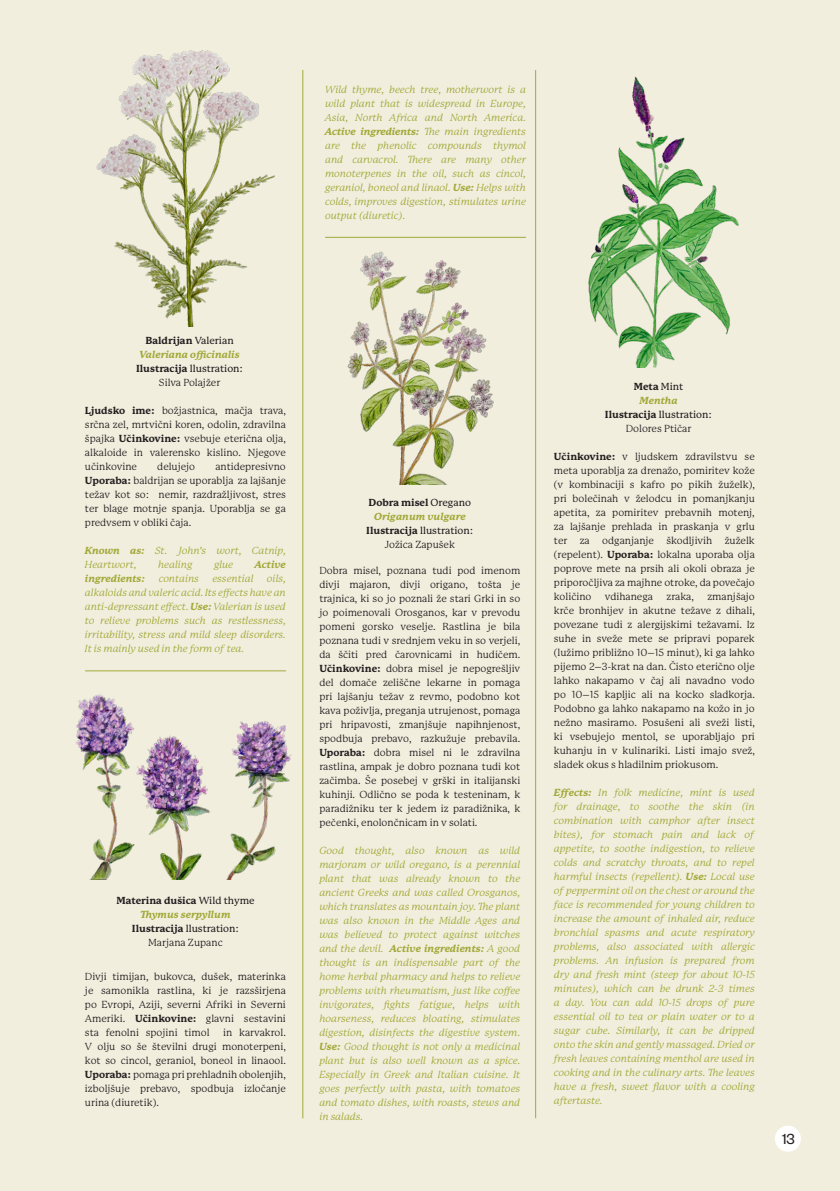
<style>
.page{position:relative;width:840px;height:1191px;background:#fff}
.page>*{position:absolute;margin:0;border:0;box-sizing:border-box;transform-origin:0 0}
.t1{font:16px "Founders Grotesk";color:#231f20}
.t2{font:10px/14px "P22 Mackinac Pro";color:#231f20;text-align:justify}
.t3{font:italic 10px/14px "P22 Mackinac Pro";letter-spacing:-.01em;color:#a2a938;text-align:justify}
.t4{font:500 10px "P Mackinac Pro";color:#231f20}
.t5{font:italic 800 10px "P22 Mackinac Pro";color:#a2a938}
.t6{font:800 10px "P22 Mackinac Pro";color:#231f20}
.s1{font-weight:800}
.s2{font-family:"P Mackinac Pro";font-weight:500}
.s3{font-family:"P22 Mackinac Pro";font-weight:800}
</style>
<div class="page">
<div style="left:0;top:0;width:839px;height:1191px;background:#f1eede"></div>
<div style="left:774px;top:1125px;width:26px;height:26px;background:#fff;border-radius:50%"></div>
<img style="left:96px;top:50px;width:179px;height:276px">
<img style="left:588px;top:76px;width:151px;height:291px">
<img style="left:347px;top:251px;width:147px;height:233px">
<img style="left:75px;top:694px;width:217px;height:185px">
<hr style="left:302px;top:70px;width:1px;height:1048px;background:#a2a938">
<hr style="left:535px;top:70px;width:1px;height:1048px;background:#a2a938">
<hr style="left:85px;top:670px;width:201px;height:1px;background:#a2a938">
<hr style="left:325px;top:237px;width:200px;height:1px;background:#a2a938">
<p class="t3" style="left:325px;top:83px;width:202px">Wild thyme, beech tree, motherwort is a wild plant that is widespread in Europe, Asia, North Africa and North America.<br><span class="s1">Active ingredients:</span> The main ingredients are the phenolic compounds thymol and carvacrol. There are many other monoterpenes in the oil, such as cincol, geraniol, boneol and linaol. <span class="s1">Use:</span> Helps with colds, improves digestion, stimulates urine output (diuretic).</p>
<p class="t6" style="left:145px;top:334px;width:90px">Baldrijan <span class="s2">Valerian</span></p>
<p class="t5" style="left:139px;top:348px;width:101px">Valeriana officinalis</p>
<p class="t4" style="left:136px;top:362px;width:109px"><span class="s3">Ilustracija</span> llustration:</p>
<p class="t2" style="left:159px;top:375px;width:63px">Silva Polajžer</p>
<p class="t6" style="left:633px;top:380px;width:51px">Meta <span class="s2">Mint</span></p>
<p class="t5" style="left:639px;top:394px;width:40px">Mentha</p>
<p class="t4" style="left:604px;top:408px;width:109px"><span class="s3">Ilustracija</span> llustration:</p>
<p class="t2" style="left:625px;top:421px;width:67px">Dolores Ptičar</p>
<p class="t2" style="left:85px;top:403px;width:202px"><span class="s1">Ljudsko ime:</span> božjastnica, mačja trava, srčna zel, mrtvični koren, odolin, zdravilna špajka <span class="s1">Učinkovine:</span> vsebuje eterična olja, alkaloide in valerensko kislino. Njegove učinkovine</p>
<p class="t2" style="left:553px;top:449px;width:202px"><span class="s1">Učinkovine:</span> v ljudskem zdravilstvu se meta uporablja za drenažo, pomiritev kože (v kombinaciji s kafro po pikih žuželk), pri bolečinah v želodcu in pomanjkanju apetita, za pomiritev prebavnih motenj, za lajšanje prehlada in praskanja v grlu ter za odganjanje škodljivih žuželk (repelent). <span class="s1">Uporaba:</span> lokalna uporaba olja poprove mete na prsih ali okoli obraza je priporočljiva za majhne otroke, da povečajo količino</p>
<p class="t2" style="left:85px;top:459px;width:202px;text-indent:130px">antidepresivno <span class="s1">Uporaba:</span> baldrijan se uporablja za lajšanje težav kot so: nemir, razdražljivost, stres ter blage motnje spanja. Uporablja se ga predvsem v obliki čaja.</p>
<p class="t3" style="left:85px;top:543px;width:202px"><span class="s1">Known as:</span> St. John’s wort, Catnip,<br>Heartwort,</p>
<p class="t2" style="left:157px;top:459px;width:39px">delujejo</p>
<p class="t6" style="left:368px;top:496px;width:104px">Dobra misel <span class="s2">Oregano</span></p>
<p class="t5" style="left:374px;top:510px;width:93px">Origanum vulgare</p>
<p class="t4" style="left:366px;top:524px;width:109px"><span class="s3">Ilustracija</span> llustration:</p>
<p class="t2" style="left:384px;top:537px;width:72px">Jožica Zapušek</p>
<p class="t3" style="left:158px;top:557px;width:36px">healing</p>
<p class="t3" style="left:214px;top:557px;width:21px">glue</p>
<p class="t5" style="left:255px;top:558px;width:33px">Active</p>
<p class="t2" style="left:319px;top:563px;width:202px">Dobra misel, poznana tudi pod imenom divji majaron, divji origano, tošta je trajnica, ki so jo poznali že stari Grki in so jo poimenovali Orosganos, kar v prevodu pomeni gorsko veselje. Rastlina je bila poznana tudi v srednjem veku in so verjeli, da ščiti pred čarovnicami in hudičem.<br><span class="s1">Učinkovine:</span> dobra misel je nepogrešljiv del domače zeliščne lekarne in pomaga pri lajšanju težav z revmo, podobno kot kava poživlja, preganja utrujenost, pomaga pri hripavosti, zmanjšuje napihnjenost, spodbuja prebavo, razkužuje prebavila.<br><span class="s1">Uporaba:</span> dobra misel ni le zdravilna rastlina, ampak je dobro poznana tudi kot začimba. Še posebej v grški in italijanski kuhinji. Odlično se poda k testeninam, k paradižniku ter k jedem iz paradižnika, k pečenki, enolončnicam in v solati.</p>
<p class="t3" style="left:319px;top:843px;width:202px">Good thought, also known as wild marjoram or wild oregano, is a perennial plant that was already known to the ancient Greeks and was called Orosganos, which translates as mountain joy. The plant was also known in the Middle Ages and was believed to protect against witches and the devil. <span class="s1">Active ingredients:</span> A good thought is an indispensable part of the home herbal pharmacy and helps to relieve problems with rheumatism, just like coffee invigorates, fights fatigue, helps with hoarseness, reduces bloating, stimulates digestion, disinfects the digestive system.<br><span class="s1">Use:</span> Good thought is not only a medicinal plant but is also well known as a spice.<br>Especially in Greek and Italian cuisine. It goes perfectly with pasta, with tomatoes and tomato dishes, with roasts, stews and in salads.</p>
<p class="t5" style="left:85px;top:572px;width:62px">ingredients:</p>
<p class="t3" style="left:159px;top:571px;width:42px">contains</p>
<p class="t3" style="left:212px;top:571px;width:43px">essential</p>
<p class="t3" style="left:85px;top:571px;width:202px;text-indent:182px">oils, alkaloids and valeric acid. Its effects have an anti-depressant effect. <span class="s1">Use:</span> Valerian is used to relieve problems such as restlessness, irritability, stress and mild sleep disorders.<br>It is mainly used in the form of tea.</p>
<p class="t2" style="left:553px;top:589px;width:202px;text-indent:153px">zmanjšajo krče bronhijev in akutne težave z dihali, povezane tudi z alergijskimi težavami. Iz suhe in sveže mete se pripravi poparek (lužimo približno 10–15 minut), ki ga lahko pijemo 2–3-krat na dan. Čisto eterično olje lahko nakapamo v čaj ali navadno vodo po 10–15 kapljic ali na kocko sladkorja.<br>Podobno ga lahko nakapamo na kožo in jo nežno masiramo. Posušeni ali sveži listi, ki vsebujejo mentol, se uporabljajo pri kuhanju in v kulinariki. Listi imajo svež, sladek okus s hladilnim priokusom.</p>
<p class="t3" style="left:553px;top:785px;width:202px"><span class="s1">Effects:</span> In folk medicine, mint is used for drainage, to soothe the skin (in combination with camphor after insect bites), for stomach pain and lack of appetite, to soothe indigestion, to relieve colds and scratchy throats, and to repel harmful insects (repellent). <span class="s1">Use:</span> Local use of peppermint oil on the chest or around the face is recommended for young children to increase the amount of inhaled air, reduce bronchial spasms and acute respiratory problems, also associated with allergic problems. An infusion is prepared from dry and fresh mint (steep for about 10-15 minutes), which can be drunk 2-3 times a day. You can add 10-15 drops of pure essential oil to tea or plain water or to a sugar cube. Similarly, it can be dripped onto the skin and gently massaged. Dried or fresh leaves containing menthol are used in cooking and in the culinary arts. The leaves have a fresh, sweet flavor with a cooling aftertaste.</p>
<p class="t2" style="left:604px;top:589px;width:50px">vdihanega</p>
<p class="t2" style="left:666px;top:589px;width:29px">zraka,</p>
<p class="t6" style="left:116px;top:895px;width:140px">Materina dušica <span class="s2">Wild thyme</span></p>
<p class="t5" style="left:140px;top:909px;width:92px">Thymus serpyllum</p>
<p class="t4" style="left:132px;top:923px;width:109px"><span class="s3">Ilustracija</span> llustration:</p>
<p class="t2" style="left:148px;top:936px;width:76px">Marjana Zupanc</p>
<p class="t2" style="left:85px;top:969px;width:202px">Divji timijan, bukovca, dušek, materinka je samonikla rastlina, ki je razsširjena po Evropi, Aziji, severni Afriki in Severni Ameriki. <span class="s1">Učinkovine:</span> glavni sestavini sta fenolni spojini timol</p>
<p class="t2" style="left:85px;top:1025px;width:202px;text-indent:138px">in karvakrol.<br>V olju so še številni drugi monoterpeni, kot so cincol, geraniol, boneol in linaool.<br><span class="s1">Uporaba:</span> pomaga pri prehladnih obolenjih, izboljšuje prebavo, spodbuja izločanje urina (diuretik).</p>
<p class="t1" style="left:781px;top:1128px;width:14px">13</p>
</div>
